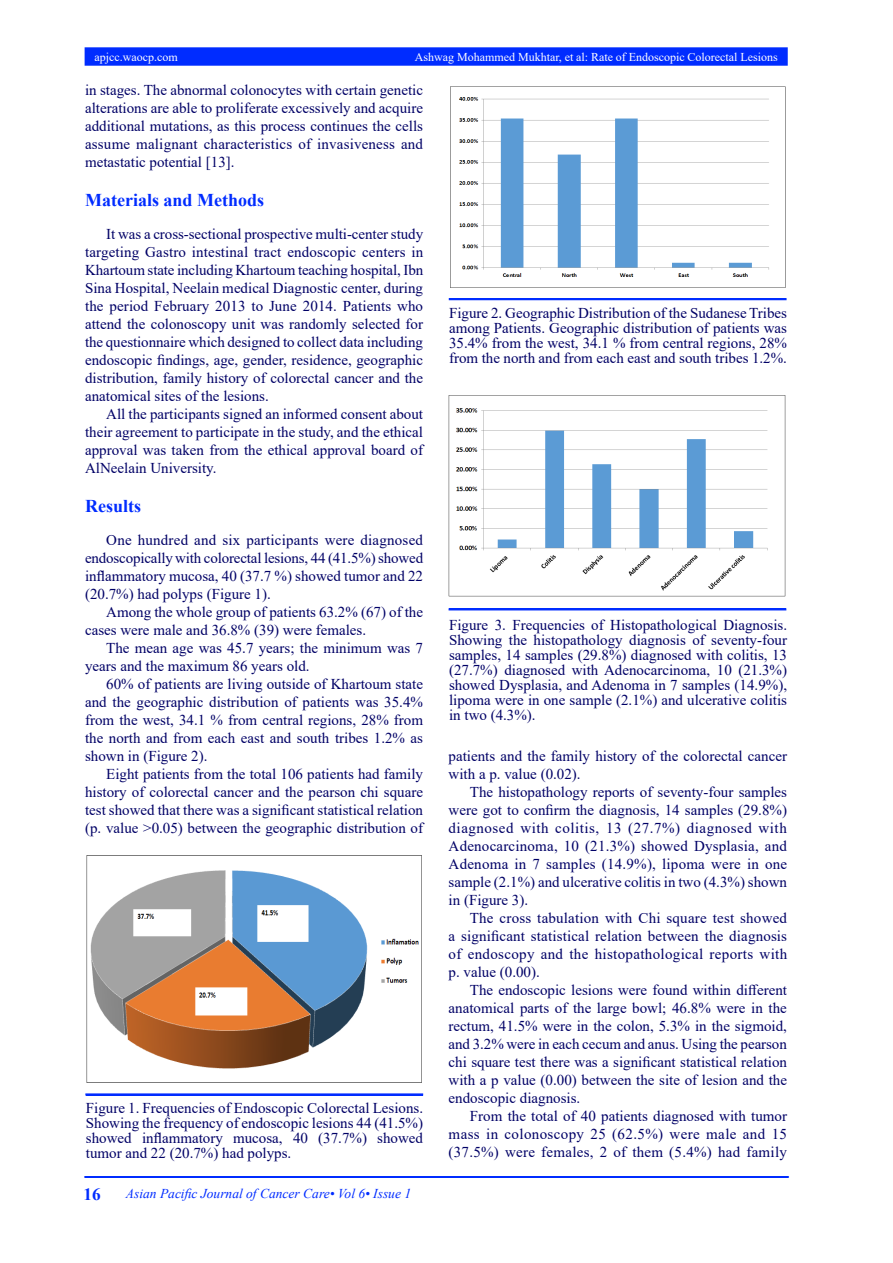
<style>
.page{position:relative;width:893px;height:1263px;background:#fff}
.page>*{position:absolute;margin:0;border:0;box-sizing:border-box;transform-origin:0 0}
.t1{font:700 18px "Times New Roman";color:#002cff}
.t2{font:700 17.25px "Times New Roman";color:#002cff}
.t3{font:15px/18px "Times New Roman";color:#006;text-align:justify}
.t4{font:italic 13.5px "Times New Roman";color:#002cff}
.t5{font:12px "Times New Roman";color:#fff}
</style>
<div class="page">
<div style="left:85px;top:48px;width:702px;height:17px;background:#002cff"></div>
<div style="left:85px;top:47px;width:703px;height:19px;border:2px solid #002cff"></div>
<hr style="left:85px;top:1176px;width:703px;height:2px;background:#002cff">
<div style="left:86px;top:1094px;width:337px;height:1px;border:1px solid #002cff"></div>
<div style="left:449px;top:298px;width:337px;height:2px;border:1px solid #002cff"></div>
<div style="left:449px;top:609px;width:337px;height:1px;border:1px solid #002cff"></div>
<img style="left:86px;top:855px;width:336px;height:228px">
<img style="left:450px;top:86px;width:336px;height:202px">
<img style="left:449px;top:395px;width:337px;height:201px">
<p class="t5" style="left:95px;top:48px;width:85px">apjcc.waocp.com</p>
<p class="t5" style="left:415px;top:48px;width:364px">Ashwag Mohammed Mukhtar, et al: Rate of Endoscopic Colorectal Lesions</p>
<p class="t3" style="left:85px;top:80px;width:340px">in stages. The abnormal colonocytes with certain genetic alterations are able to proliferate excessively and acquire additional mutations, as this process continues the cells assume malignant characteristics of invasiveness and metastatic potential [13].</p>
<p class="t1" style="left:85px;top:187px;width:180px">Materials and Methods</p>
<p class="t3" style="left:85px;top:224px;width:340px;text-indent:21px">It was a cross-sectional prospective multi-center study targeting Gastro intestinal tract endoscopic centers in Khartoum state including Khartoum teaching hospital, Ibn Sina Hospital, Neelain medical Diagnostic center, during the period February 2013 to June 2014. Patients who attend the colonoscopy unit was randomly selected for the questionnaire which designed to collect data including endoscopic findings, age, gender, residence, geographic distribution, family history of colorectal cancer and the anatomical sites of the lesions.</p>
<p class="t3" style="left:85px;top:404px;width:340px;text-indent:21px">All the participants signed an informed consent about their agreement to participate in the study, and the ethical approval was taken from the ethical approval board of AlNeelain University.</p>
<p class="t1" style="left:85px;top:493px;width:57px">Results</p>
<p class="t3" style="left:85px;top:530px;width:340px;text-indent:21px">One hundred and six participants were diagnosed endoscopically with colorectal lesions, 44 (41.5%) showed inflammatory mucosa, 40 (37.7 %) showed tumor and 22 (20.7%) had polyps (Figure 1).</p>
<p class="t3" style="left:85px;top:602px;width:340px;text-indent:21px">Among the whole group of patients 63.2% (67) of the cases were male and 36.8% (39) were females.</p>
<p class="t3" style="left:85px;top:638px;width:340px;text-indent:21px">The mean age was 45.7 years; the minimum was 7 years and the maximum 86 years old.</p>
<p class="t3" style="left:85px;top:674px;width:340px;text-indent:21px">60% of patients are living outside of Khartoum state and the geographic distribution of patients was 35.4% from the west, 34.1 % from central regions, 28% from the north and from each east and south tribes 1.2% as shown in (Figure 2).</p>
<p class="t3" style="left:85px;top:764px;width:340px;text-indent:21px">Eight patients from the total 106 patients had family history of colorectal cancer and the pearson chi square test showed that there was a significant statistical relation (p. value &gt;0.05) between the geographic distribution of</p>
<p class="t3" style="left:449px;top:305px;width:339px;line-height:15px">Figure 2. Geographic Distribution of the Sudanese Tribes among Patients. Geographic distribution of patients was 35.4% from the west, 34.1 % from central regions, 28% from the north and from each east and south tribes 1.2%.</p>
<p class="t3" style="left:449px;top:617px;width:340px;line-height:15px">Figure 3. Frequencies of Histopathological Diagnosis.<br>Showing the histopathology diagnosis of seventy-four samples, 14 samples (29.8%) diagnosed with colitis, 13 (27.7%) diagnosed with Adenocarcinoma, 10 (21.3%) showed Dysplasia, and Adenoma in 7 samples (14.9%), lipoma were in one sample (2.1%) and ulcerative colitis in two (4.3%).</p>
<p class="t3" style="left:449px;top:747px;width:340px">patients and the family history of the colorectal cancer with a p. value (0.02).</p>
<p class="t3" style="left:449px;top:783px;width:340px;text-indent:21px">The histopathology reports of seventy-four samples were got to confirm the diagnosis, 14 samples (29.8%) diagnosed with colitis, 13 (27.7%) diagnosed with Adenocarcinoma, 10 (21.3%) showed Dysplasia, and Adenoma in 7 samples (14.9%), lipoma were in one sample (2.1%) and ulcerative colitis in two (4.3%) shown in (Figure 3).</p>
<p class="t3" style="left:449px;top:909px;width:340px;text-indent:21px">The cross tabulation with Chi square test showed a significant statistical relation between the diagnosis of endoscopy and the histopathological reports with p. value (0.00).</p>
<p class="t3" style="left:449px;top:981px;width:340px;text-indent:21px">The endoscopic lesions were found within different anatomical parts of the large bowl; 46.8% were in the rectum, 41.5% were in the colon, 5.3% in the sigmoid, and 3.2% were in each cecum and anus. Using the pearson chi square test there was a significant statistical relation with a p value (0.00) between the site of lesion and the endoscopic diagnosis.</p>
<p class="t3" style="left:449px;top:1107px;width:340px;text-indent:21px">From the total of 40 patients diagnosed with tumor mass in colonoscopy 25 (62.5%) were male and 15 (37.5%) were females, 2 of them (5.4%) had family</p>
<p class="t3" style="left:86px;top:1098px;width:339px">Figure 1. Frequencies of Endoscopic Colorectal Lesions.</p>
<p class="t3" style="left:86px;top:1115px;width:339px;line-height:15px">Showing the frequency of endoscopic lesions 44 (41.5%) showed inflammatory mucosa, 40 (37.7%) showed tumor and 22 (20.7%) had polyps.</p>
<p class="t2" style="left:84px;top:1181px;width:19px">16</p>
<p class="t4" style="left:126px;top:1184px;width:287px">Asian Pacific Journal of Cancer Care• Vol 6• Issue 1</p>
</div>
